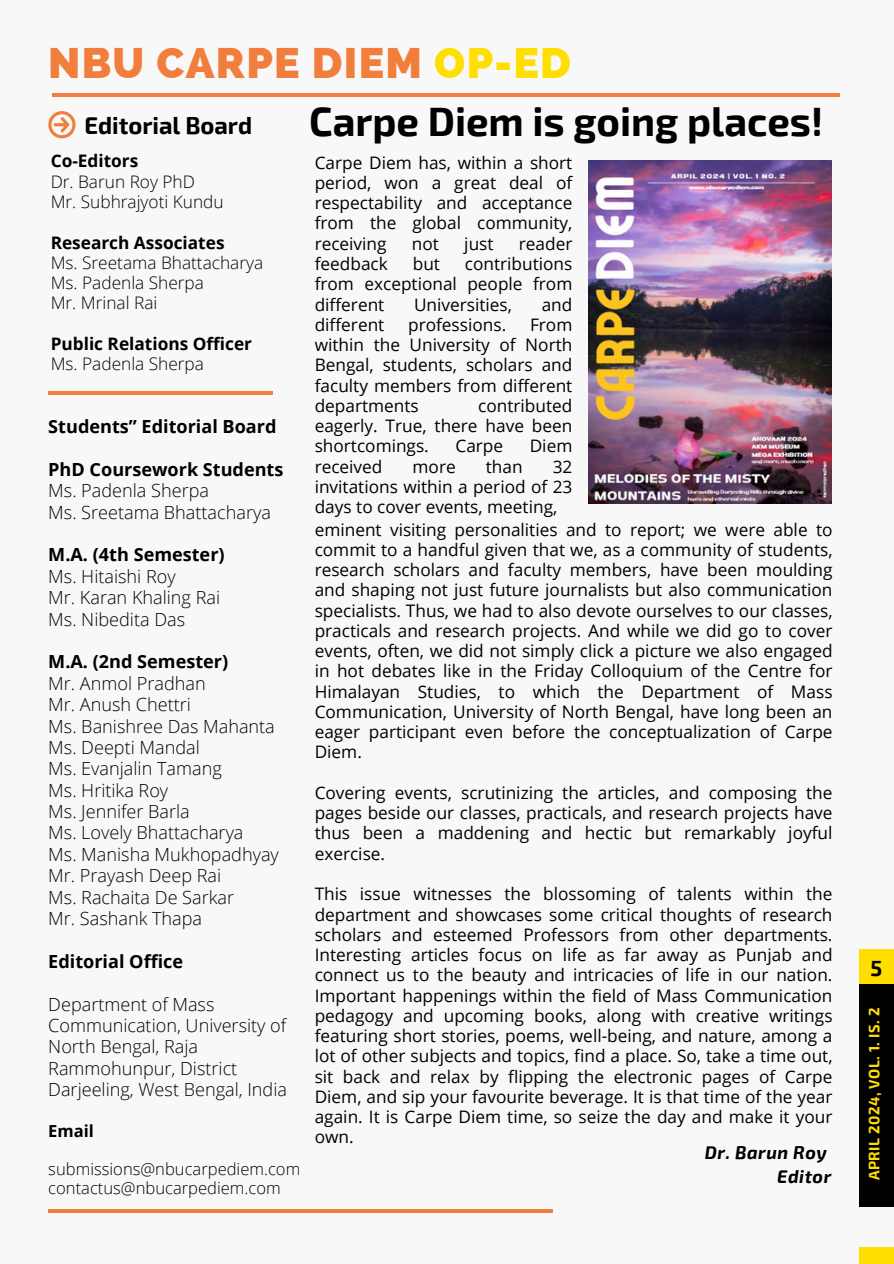
<style>
.page{position:relative;width:894px;height:1264px;background:#fff}
.page>*{position:absolute;margin:0;border:0;box-sizing:border-box;transform-origin:0 0}
.t1{font:800 42.75px "Raleway";letter-spacing:.03em;color:#f17e3d}
.t2{font:700 40.05px "Exo 2";color:#000}
.t3{font:700 23.7px "Exo 2";color:#000}
.t4{font:700 21.45px "Exo 2";color:#000}
.t5{font:300 18.15px/21.5px "Open Sans";color:#000}
.t6{font:700 18.15px "Open Sans";color:#000}
.t7{font:italic 700 18px/24.8px "Exo 2";letter-spacing:.03em;color:#000;text-align:right}
.t8{font:17.25px/20.2px "Open Sans";color:#000;text-align:justify}
.t9{font:300 17.25px/20.2px "Open Sans";color:#000}
.t10{font:700 17.25px/20.2px "Open Sans";color:#000}
.t11{font:300 16.65px/19.2px "Open Sans";color:#000}
.t12{font:700 16.65px "Open Sans";color:#000}
.t13{font:700 14.7px "Exo 2";letter-spacing:.03em;color:#ffde00}
.s1{color:#ffde00}
.s2{font-weight:700}
.s3{font-weight:300}
</style>
<div class="page">
<div style="left:0;top:0;width:893px;height:1263px;background:#f9f8f9"></div>
<svg style="left:48px;top:111px;width:27px;height:27px"></svg>
<hr style="left:53px;top:93px;width:786px;height:3px;background:#f17e3d">
<hr style="left:48px;top:391px;width:224px;height:4px;background:#f17e3d">
<hr style="left:48px;top:1209px;width:504px;height:3px;background:#f17e3d">
<div style="left:859px;top:1247px;width:34px;height:16px;background:#ffde00"></div>
<div style="left:859px;top:949px;width:34px;height:35px;background:#ffde00"></div>
<div style="left:859px;top:984px;width:34px;height:223px;background:#000"></div>
<img style="left:588px;top:160px;width:243px;height:344px">
<h5 class="t1" style="left:48px;top:38px;width:524px">NBU CARPE DIEM <span class="s1">OP-ED</span></h5>
<h5 class="t3" style="left:84px;top:110px;width:169px">Editorial Board</h5>
<h1 class="t9" style="left:51px;top:151px;width:174px"><span class="s2">Co-Editors<br></span>Dr. Barun Roy PhD<br>Mr. Subhrajyoti Kundu</h1>
<p class="t9" style="left:51px;top:232px;width:214px"><span class="s2">Research Associates<br></span>Ms. Sreetama Bhattacharya<br>Ms. Padenla Sherpa<br>Mr. Mrinal Rai</p>
<h2 class="t10" style="left:51px;top:333px;width:203px">Public Relations Officer<br><span class="s3">Ms. Padenla Sherpa</span></h2>
<p class="t6" style="left:48px;top:414px;width:230px">Students” Editorial Board</p>
<h4 class="t5" style="left:48px;top:458px;width:236px"><span class="s2">PhD Coursework Students<br></span>Ms. Padenla Sherpa<br>Ms. Sreetama Bhattacharya</h4>
<h5 class="t5" style="left:48px;top:543px;width:178px"><span class="s2">M.A. (4th Semester)<br></span>Ms. Hitaishi Roy<br>Mr. Karan Khaling Rai<br>Ms. Nibedita Das</h5>
<h5 class="t5" style="left:48px;top:650px;width:232px"><span class="s2">M.A. (2nd Semester)<br></span>Mr. Anmol Pradhan<br>Mr. Anush Chettri<br>Ms. Banishree Das Mahanta<br>Ms. Deepti Mandal<br>Ms. Evanjalin Tamang<br>Ms. Hritika Roy<br>Ms. Jennifer Barla<br>Ms. Lovely Bhattacharya<br>Ms. Manisha Mukhopadhyay<br>Mr. Prayash Deep Rai<br>Ms. Rachaita De Sarkar<br>Mr. Sashank Thapa</h5>
<h5 class="t6" style="left:48px;top:948px;width:136px">Editorial Office</h5>
<h4 class="t5" style="left:48px;top:992px;width:240px">Department of Mass<br>Communication, University of<br>North Bengal, Raja<br>Rammohunpur, District<br>Darjeeling, West Bengal, India</h4>
<h5 class="t12" style="left:48px;top:1118px;width:47px">Email</h5>
<h5 class="t11" style="left:48px;top:1158px;width:253px">submissions@nbucarpediem.com contactus@nbucarpediem.com</h5>
<h4 class="t2" style="left:309px;top:96px;width:515px">Carpe Diem is going places!</h4>
<h5 class="t8" style="left:314px;top:152px;width:259px">Carpe Diem has, within a short period, won a great deal of respectability and acceptance from the global community, receiving</h5>
<h5 class="t8" style="left:412px;top:233px;width:29px">not</h5>
<h5 class="t8" style="left:464px;top:233px;width:31px">just</h5>
<h5 class="t8" style="left:518px;top:233px;width:55px">reader</h5>
<h5 class="t8" style="left:314px;top:253px;width:75px">feedback</h5>
<h5 class="t8" style="left:412px;top:253px;width:29px">but</h5>
<h5 class="t8" style="left:314px;top:253px;width:259px;text-indent:150px">contributions from exceptional people from different</h5>
<h5 class="t8" style="left:414px;top:294px;width:99px">Universities,</h5>
<h5 class="t8" style="left:541px;top:294px;width:32px">and</h5>
<h5 class="t8" style="left:314px;top:314px;width:71px">different</h5>
<h5 class="t8" style="left:408px;top:314px;width:100px">professions.</h5>
<h5 class="t8" style="left:314px;top:314px;width:259px;text-indent:215px">From within the University of North Bengal, students, scholars and faculty members from different departments</h5>
<h5 class="t8" style="left:314px;top:395px;width:259px;text-indent:163px">contributed eagerly. True, there have been shortcomings.</h5>
<h5 class="t8" style="left:455px;top:435px;width:49px">Carpe</h5>
<h5 class="t8" style="left:529px;top:435px;width:44px">Diem</h5>
<h5 class="t8" style="left:314px;top:456px;width:69px">received</h5>
<h5 class="t8" style="left:412px;top:456px;width:45px">more</h5>
<h5 class="t8" style="left:485px;top:456px;width:38px">than</h5>
<h5 class="t8" style="left:314px;top:456px;width:259px;text-indent:238px">32 invitations within a period of 23 days to cover events, meeting,</h5>
<h5 class="t8" style="left:314px;top:519px;width:519px">eminent visiting personalities and to report; we were able to commit to a handful given that we, as a community of students, research scholars and faculty members, have been moulding and shaping not just future journalists but also communication specialists. Thus, we had to also devote ourselves to our classes, practicals and research projects. And while we did go to cover events, often, we did not simply click a picture we also engaged in hot debates like in the Friday Colloquium of the Centre for Himalayan Studies, to which the Department of Mass Communication, University of North Bengal, have long been an eager participant even before the conceptualization of Carpe Diem.</h5>
<h5 class="t8" style="left:314px;top:782px;width:519px">Covering events, scrutinizing the articles, and composing the pages beside our classes, practicals, and research projects have thus been a maddening and hectic but remarkably joyful exercise.</h5>
<h5 class="t8" style="left:314px;top:883px;width:519px">This issue witnesses the blossoming of talents within the department and showcases some critical thoughts of research scholars and esteemed Professors from other departments.<br>Interesting articles focus on life as far away as Punjab and connect us to the beauty and intricacies of life in our nation.<br>Important happenings within the field of Mass Communication pedagogy and upcoming books, along with creative writings featuring short stories, poems, well-being, and nature, among a lot of other subjects and topics, find a place. So, take a time out, sit back and relax by flipping the electronic pages of Carpe Diem, and sip your favourite beverage. It is that time of the year again. It is Carpe Diem time, so seize the day and make it your own.</h5>
<p class="t7" style="left:704px;top:1138px;width:128px">Dr. Barun Roy<br>Editor</p>
<h5 class="t4" style="left:870px;top:954px;width:13px">5</h5>
<h3 class="t13" style="left:864px;top:1180px;width:174px;rotate:-90deg">APRIL 2024, VOL. 1. IS. 2</h3>
</div>
